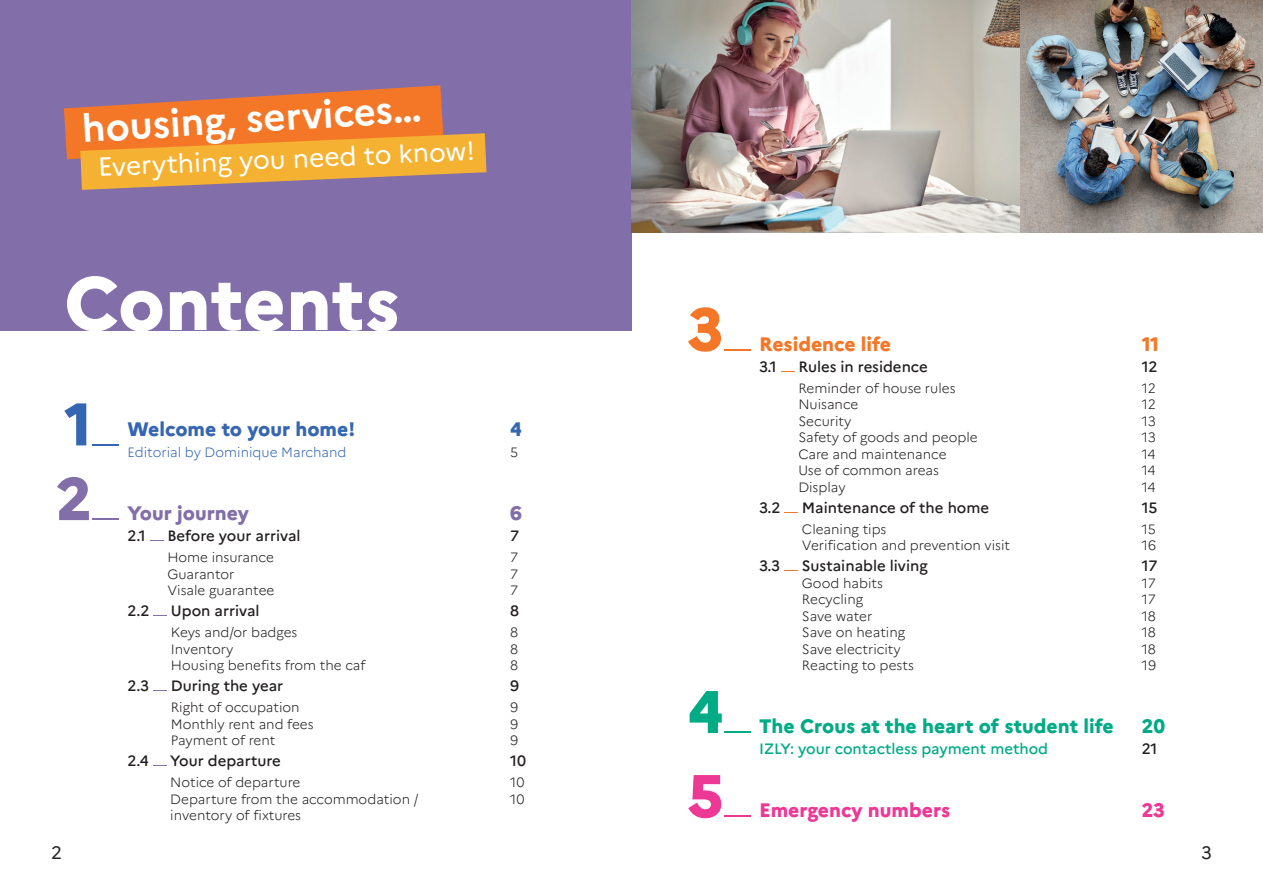
<style>
.page{position:relative;width:1263px;height:893px;background:#fff}
.page>*{position:absolute;margin:0;border:0;box-sizing:border-box;transform-origin:0 0}
.t1{font:800 75px "Marianne";color:#fff}
.t2{font:800 60px "Marianne";color:#3566b1}
.t3{font:800 60px "Marianne";color:#826ea9}
.t4{font:800 60px "Marianne";color:#f47728}
.t5{font:800 60px "Marianne";color:#00ab85}
.t6{font:800 60px "Marianne";color:#ed3896}
.t7{font:700 38.25px "Marianne";color:#fff}
.t8{font:26.25px "Marianne";color:#fff}
.t9{font:800 19.5px "Marianne";color:#00ab85}
.t10{font:800 19.5px "Marianne";color:#3566b1}
.t11{font:800 19.5px "Marianne";color:#ed3896}
.t12{font:800 19.5px "Marianne";color:#f47728}
.t13{font:800 19.5px "Marianne";color:#826ea9}
.t14{font:18px "Marianne";color:#231f20}
.t15{font:500 15px "Marianne";color:#231f20}
.t16{font:500 15px "Marianne";color:#00ab85}
.t17{font:300 13.5px "Marianne";color:#231f20}
.t18{font:300 13.5px "Marianne";color:#3566b1}
</style>
<div class="page">
<div style="left:0;top:0;width:631px;height:330px;background:#826ea9"></div>
<svg style="left:150px;top:540px;width:13px;height:1px"></svg>
<svg style="left:153px;top:615px;width:14px;height:1px"></svg>
<svg style="left:153px;top:690px;width:14px;height:1px"></svg>
<svg style="left:153px;top:765px;width:13px;height:1px"></svg>
<svg style="left:92px;top:444px;width:27px;height:1px"></svg>
<hr style="left:92px;top:518px;width:27px;height:2px;background:#826ea9">
<svg style="left:781px;top:371px;width:13px;height:1px"></svg>
<svg style="left:784px;top:512px;width:14px;height:1px"></svg>
<svg style="left:784px;top:570px;width:14px;height:1px"></svg>
<svg style="left:724px;top:349px;width:26px;height:1px"></svg>
<hr style="left:723px;top:731px;width:27px;height:2px;background:#00ab85">
<hr style="left:723px;top:815px;width:27px;height:2px;background:#ed3896">
<img style="left:631px;top:0;width:632px;height:233px">
<svg style="left:64px;top:85px;width:422px;height:105px"></svg>
<h3 class="t7" style="left:81px;top:98px;width:341px;rotate:-3deg">housing, services…</h3>
<h3 class="t8" style="left:97px;top:149px;width:378px;rotate:-2deg">Everything you need to know!</h3>
<h1 class="t1" style="left:64px;top:258px;width:337px">Contents</h1>
<h2 class="t2" style="left:64px;top:387px;width:29px">1</h2>
<h2 class="t3" style="left:56px;top:462px;width:37px">2</h2>
<h3 class="t10" style="left:128px;top:417px;width:229px">Welcome to your home!</h3>
<h3 class="t10" style="left:510px;top:417px;width:13px">4</h3>
<p class="t18" style="left:128px;top:444px;width:220px">Editorial by Dominique Marchand</p>
<p class="t17" style="left:510px;top:444px;width:10px">5</p>
<h3 class="t13" style="left:128px;top:501px;width:123px">Your journey</h3>
<h3 class="t13" style="left:510px;top:501px;width:13px">6</h3>
<p class="t15" style="left:128px;top:527px;width:20px">2.1</p>
<p class="t15" style="left:167px;top:527px;width:135px">Before your arrival</p>
<p class="t15" style="left:510px;top:527px;width:10px">7</p>
<p class="t17" style="left:167px;top:549px;width:108px">Home insurance</p>
<p class="t17" style="left:510px;top:549px;width:10px">7</p>
<p class="t17" style="left:167px;top:566px;width:69px">Guarantor</p>
<p class="t17" style="left:510px;top:566px;width:10px">7</p>
<p class="t17" style="left:167px;top:582px;width:109px">Visale guarantee</p>
<p class="t17" style="left:510px;top:582px;width:10px">7</p>
<p class="t15" style="left:128px;top:602px;width:23px">2.2</p>
<p class="t15" style="left:171px;top:602px;width:90px">Upon arrival</p>
<p class="t15" style="left:510px;top:602px;width:10px">8</p>
<p class="t17" style="left:171px;top:624px;width:128px">Keys and/or badges</p>
<p class="t17" style="left:510px;top:624px;width:10px">8</p>
<p class="t17" style="left:171px;top:641px;width:64px">Inventory</p>
<p class="t17" style="left:510px;top:641px;width:10px">8</p>
<p class="t17" style="left:171px;top:657px;width:196px">Housing benefits from the caf</p>
<p class="t17" style="left:510px;top:657px;width:10px">8</p>
<p class="t15" style="left:128px;top:677px;width:23px">2.3</p>
<p class="t15" style="left:171px;top:677px;width:114px">During the year</p>
<p class="t15" style="left:510px;top:677px;width:10px">9</p>
<p class="t17" style="left:171px;top:699px;width:130px">Right of occupation</p>
<p class="t17" style="left:510px;top:699px;width:10px">9</p>
<p class="t17" style="left:171px;top:716px;width:144px">Monthly rent and fees</p>
<p class="t17" style="left:510px;top:716px;width:10px">9</p>
<p class="t17" style="left:171px;top:732px;width:106px">Payment of rent</p>
<p class="t17" style="left:510px;top:732px;width:10px">9</p>
<p class="t15" style="left:128px;top:752px;width:23px">2.4</p>
<p class="t15" style="left:170px;top:752px;width:112px">Your departure</p>
<p class="t15" style="left:510px;top:752px;width:17px">10</p>
<p class="t17" style="left:170px;top:774px;width:132px">Notice of departure</p>
<p class="t17" style="left:510px;top:774px;width:16px">10</p>
<p class="t17" style="left:170px;top:791px;width:250px">Departure from the accommodation /</p>
<p class="t17" style="left:510px;top:791px;width:16px">10</p>
<p class="t17" style="left:170px;top:807px;width:132px">inventory of fixtures</p>
<h2 class="t4" style="left:687px;top:293px;width:37px">3</h2>
<h2 class="t5" style="left:687px;top:675px;width:37px">4</h2>
<h2 class="t6" style="left:687px;top:759px;width:37px">5</h2>
<h3 class="t12" style="left:759px;top:332px;width:134px">Residence life</h3>
<h3 class="t12" style="left:1142px;top:332px;width:19px">11</h3>
<p class="t15" style="left:759px;top:357px;width:19px">3.1</p>
<p class="t15" style="left:798px;top:357px;width:131px">Rules in residence</p>
<p class="t15" style="left:1142px;top:357px;width:17px">12</p>
<p class="t17" style="left:798px;top:379px;width:159px">Reminder of house rules</p>
<p class="t17" style="left:1142px;top:379px;width:16px">12</p>
<p class="t17" style="left:798px;top:396px;width:61px">Nuisance</p>
<p class="t17" style="left:1142px;top:396px;width:16px">12</p>
<p class="t17" style="left:798px;top:412px;width:55px">Security</p>
<p class="t17" style="left:1142px;top:412px;width:16px">13</p>
<p class="t17" style="left:798px;top:429px;width:181px">Safety of goods and people</p>
<p class="t17" style="left:1142px;top:429px;width:16px">13</p>
<p class="t17" style="left:798px;top:445px;width:150px">Care and maintenance</p>
<p class="t17" style="left:1142px;top:445px;width:15px">14</p>
<p class="t17" style="left:798px;top:462px;width:142px">Use of common areas</p>
<p class="t17" style="left:1142px;top:462px;width:15px">14</p>
<p class="t17" style="left:798px;top:478px;width:49px">Display</p>
<p class="t17" style="left:1142px;top:478px;width:15px">14</p>
<p class="t15" style="left:759px;top:498px;width:23px">3.2</p>
<p class="t15" style="left:802px;top:498px;width:189px">Maintenance of the home</p>
<p class="t15" style="left:1142px;top:498px;width:17px">15</p>
<p class="t17" style="left:802px;top:520px;width:86px">Cleaning tips</p>
<p class="t17" style="left:1142px;top:520px;width:16px">15</p>
<p class="t17" style="left:802px;top:537px;width:210px">Verification and prevention visit</p>
<p class="t17" style="left:1142px;top:537px;width:16px">16</p>
<p class="t15" style="left:759px;top:556px;width:23px">3.3</p>
<p class="t15" style="left:802px;top:556px;width:127px">Sustainable living</p>
<p class="t15" style="left:1142px;top:556px;width:17px">17</p>
<p class="t17" style="left:802px;top:574px;width:83px">Good habits</p>
<p class="t17" style="left:1142px;top:574px;width:16px">17</p>
<p class="t17" style="left:802px;top:591px;width:63px">Recycling</p>
<p class="t17" style="left:1142px;top:591px;width:16px">17</p>
<p class="t17" style="left:802px;top:607px;width:72px">Save water</p>
<p class="t17" style="left:1142px;top:607px;width:16px">18</p>
<p class="t17" style="left:802px;top:624px;width:105px">Save on heating</p>
<p class="t17" style="left:1142px;top:624px;width:16px">18</p>
<p class="t17" style="left:802px;top:640px;width:100px">Save electricity</p>
<p class="t17" style="left:1142px;top:640px;width:16px">18</p>
<p class="t17" style="left:802px;top:657px;width:113px">Reacting to pests</p>
<p class="t17" style="left:1142px;top:657px;width:16px">19</p>
<h3 class="t9" style="left:759px;top:714px;width:356px">The Crous at the heart of student life</h3>
<h3 class="t9" style="left:1142px;top:714px;width:25px">20</h3>
<p class="t16" style="left:759px;top:739px;width:291px">IZLY: your contactless payment method</p>
<p class="t15" style="left:1142px;top:739px;width:17px">21</p>
<h3 class="t11" style="left:759px;top:798px;width:193px">Emergency numbers</h3>
<h3 class="t11" style="left:1142px;top:798px;width:25px">23</h3>
<h3 class="t14" style="left:51px;top:842px;width:12px">2</h3>
<h3 class="t14" style="left:1201px;top:842px;width:12px">3</h3>
</div>
